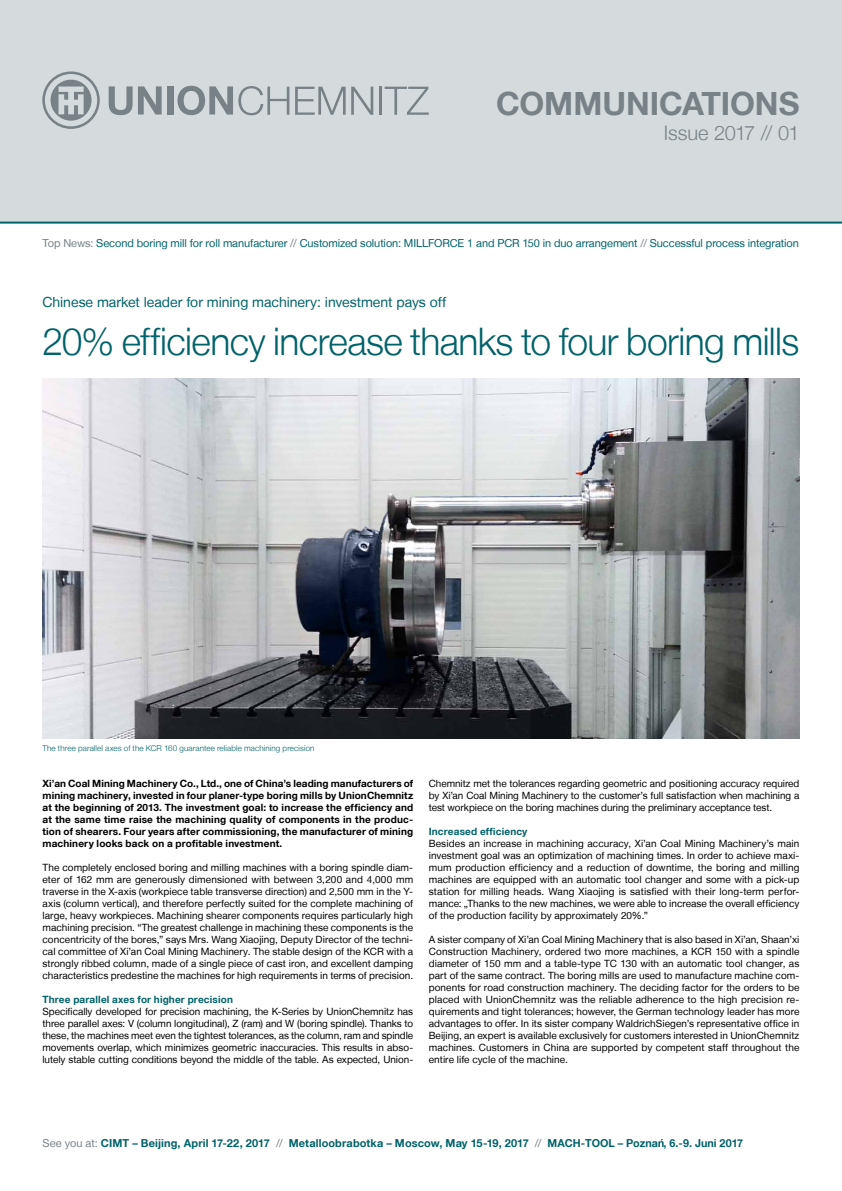
<style>
.page{position:relative;width:842px;height:1191px;background:#fff}
.page>*{position:absolute;margin:0;border:0;box-sizing:border-box;transform-origin:0 0}
.t1{font:300 38px "Helvetica Neue LT";letter-spacing:-.015em;color:#00626a}
.t2{font:700 32px "Helvetica Neue LT";color:#778186}
.t3{font:300 20px "Helvetica Neue LT";letter-spacing:-.015em;color:#778186}
.t4{font:14px "Helvetica Neue LT";letter-spacing:-.005em;color:#00626a}
.t5{font:11px "Helvetica Neue LT";letter-spacing:-.01em;color:#00626a}
.t6{font:700 11px "Helvetica Neue LT";letter-spacing:.005em;color:#00626a}
.t7{font:10px/12px "Helvetica Neue LT";color:#000;text-align:justify}
.t8{font:700 10px/12px "Helvetica Neue LT";letter-spacing:.015em;color:#000;text-align:justify}
.t9{font:700 10px "Helvetica Neue LT";letter-spacing:.015em;color:#00626a}
.t10{font:300 8px "Helvetica Neue LT";letter-spacing:.015em;color:#00626a}
.s1{color:#778186}
.s2{font-weight:400;color:#778186}
</style>
<div class="page">
<img style="left:43px;top:379px;width:756px;height:360px">
<div style="left:0;top:0;width:842px;height:223px;background:#d5dbdd"></div>
<hr style="left:0;top:222px;width:842px;height:2px;background:#00626a">
<svg style="left:42px;top:71px;width:58px;height:58px"></svg>
<svg style="left:109px;top:86px;width:53px;height:29px"></svg>
<div style="left:167px;top:86px;width:6px;height:28px;background:#778186"></div>
<svg style="left:177px;top:86px;width:112px;height:29px"></svg>
<svg style="left:295px;top:87px;width:78px;height:28px"></svg>
<hr style="left:379px;top:87px;width:3px;height:28px;background:#778186">
<svg style="left:385px;top:87px;width:44px;height:28px"></svg>
<svg style="left:658px;top:1139px;width:6px;height:8px"></svg>
<h2 class="t2" style="left:496px;top:84px;width:305px">COMMUNICATIONS</h2>
<h3 class="t3" style="left:664px;top:121px;width:137px">Issue 2017 // 01</h3>
<p class="t5" style="left:43px;top:236px;width:758px"><span class="s1">Top News:</span> Second boring mill for roll manufacturer <span class="s1">//</span> Customized solution: MILLFORCE 1 and PCR 150 in duo arrangement <span class="s1">//</span> Successful process integration</p>
<h3 class="t4" style="left:43px;top:293px;width:405px">Chinese market leader for mining machinery: investment pays off</h3>
<h1 class="t1" style="left:43px;top:318px;width:758px">20% efficiency increase thanks to four boring mills</h1>
<p class="t10" style="left:43px;top:743px;width:274px">The three parallel axes of the KCR 160 guarantee reliable machining precision</p>
<p class="t8" style="left:43px;top:777px;width:372px">Xi’an Coal Mining Machinery Co., Ltd., one of China’s leading manufacturers of mining machinery, invested in four planer-type boring mills by UnionChemnitz at the beginning of 2013. The investment goal: to increase the efficiency and at the same time raise the machining quality of components in the produc&shy;tion of shearers. Four years after commissioning, the manufacturer of mining machinery looks back on a profitable investment.</p>
<p class="t7" style="left:43px;top:861px;width:372px">The completely enclosed boring and milling machines with a boring spindle diam&shy;eter of 162 mm are generously dimensioned with between 3,200 and 4,000 mm traverse in the X-axis (workpiece table transverse direction) and 2,500 mm in the Y&shy;axis (column vertical), and therefore perfectly suited for the complete machining of large, heavy workpieces. Machining shearer components requires particularly high machining precision. “The greatest challenge in machining these components is the concentricity of the bores,” says Mrs. Wang Xiaojing, Deputy Director of the techni&shy;cal committee of Xi’an Coal Mining Machinery. The stable design of the KCR with a strongly ribbed column, made of a single piece of cast iron, and excellent damping characteristics predestine the machines for high requirements in terms of precision.</p>
<p class="t9" style="left:43px;top:993px;width:192px">Three parallel axes for higher precision</p>
<p class="t7" style="left:43px;top:1005px;width:372px">Specifically developed for precision machining, the K-Series by UnionChemnitz has three parallel axes: V (column longitudinal), Z (ram) and W (boring spindle). Thanks to these, the machines meet even the tightest tolerances, as the column, ram and spindle movements overlap, which minimizes geometric inaccuracies. This results in abso&shy;lutely stable cutting conditions beyond the middle of the table. As expected, Union-</p>
<p class="t7" style="left:429px;top:777px;width:372px">Chemnitz met the tolerances regarding geometric and positioning accuracy required by Xi’an Coal Mining Machinery to the customer’s full satisfaction when machining a test workpiece on the boring machines during the preliminary acceptance test.</p>
<p class="t9" style="left:429px;top:825px;width:100px">Increased efficiency</p>
<p class="t7" style="left:429px;top:837px;width:372px">Besides an increase in machining accuracy, Xi’an Coal Mining Machinery’s main investment goal was an optimization of machining times. In order to achieve maxi&shy;mum production efficiency and a reduction of downtime, the boring and milling machines are equipped with an automatic tool changer and some with a pick-up station for milling heads. Wang Xiaojing is satisfied with their long-term perfor&shy;mance: „Thanks to the new machines, we were able to increase the overall efficiency of the production facility by approximately 20%.”</p>
<p class="t7" style="left:429px;top:933px;width:372px">A sister company of Xi’an Coal Mining Machinery that is also based in Xi’an, Shaan’xi Construction Machinery, ordered two more machines, a KCR 150 with a spindle diameter of 150 mm and a table-type TC 130 with an automatic tool changer, as part of the same contract. The boring mills are used to manufacture machine com&shy;ponents for road construction machinery. The deciding factor for the orders to be placed with UnionChemnitz was the reliable adherence to the high precision re&shy;quirements and tight tolerances; however, the German technology leader has more advantages to offer. In its sister company WaldrichSiegen’s representative office in Beijing, an expert is available exclusively for customers interested in UnionChemnitz machines. Customers in China are supported by competent staff throughout the entire life cycle of the machine.</p>
<p class="t6" style="left:43px;top:1136px;width:702px"><span class="s2">See you at:</span> CIMT – Beijing, April 17-22, 2017 <span class="s2">//</span> Metalloobrabotka – Moscow, May 15-19, 2017 <span class="s2">//</span> MACH-TOOL – Pozna , 6.-9. Juni 2017</p>
</div>
